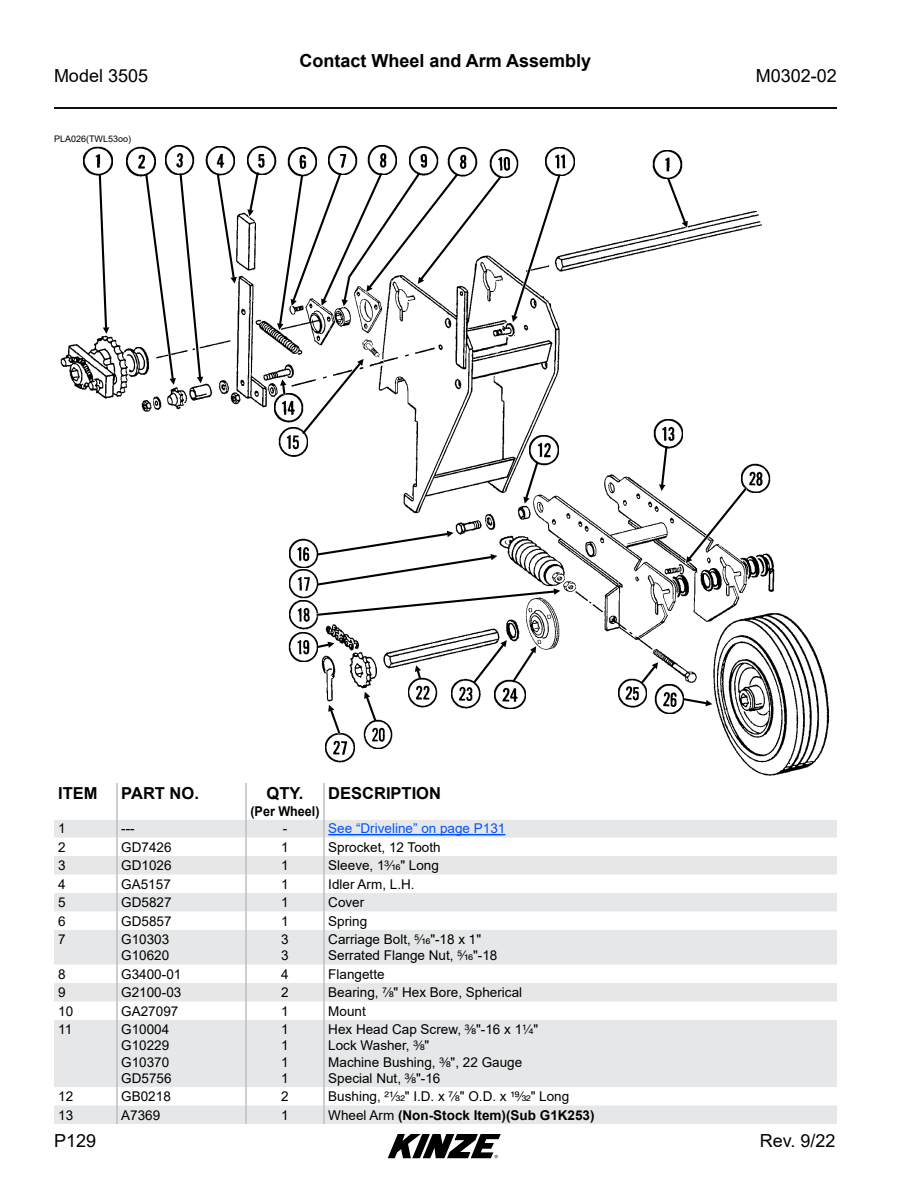
<style>
.page{position:relative;width:918px;height:1188px;background:#fff}
.page>*{position:absolute;margin:0;border:0;box-sizing:border-box;transform-origin:0 0}
.t1{font:18px "Arial";color:#000}
.t2{font:700 18px "Arial";color:#000}
.t3{font:700 16.5px "Arial";color:#000}
.t4{font:13.5px/16.2px "Arial";color:#000}
.t5{font:700 13.5px "Arial";color:#000}
.t6{font:13.5px "Arial";color:#0054ff}
.t7{font:700 13.5px "Arial";color:#000;scale:.93 1}
.t8{font:9px "Arial";color:#000}
.s1{font-family:"Helvetica LT Std Fractions"}
.s2{font-weight:400}
</style>
<div class="page">
<img style="left:61px;top:211px;width:769px;height:565px">
<svg style="left:95px;top:175px;width:17px;height:162px"></svg>
<svg style="left:141px;top:174px;width:65px;height:215px"></svg>
<svg style="left:213px;top:174px;width:50px;height:114px"></svg>
<svg style="left:274px;top:174px;width:291px;height:160px"></svg>
<svg style="left:519px;top:460px;width:24px;height:48px"></svg>
<svg style="left:656px;top:448px;width:16px;height:47px"></svg>
<svg style="left:663px;top:179px;width:30px;height:54px"></svg>
<img style="left:654px;top:419px;width:29px;height:29px">
<img style="left:530px;top:436px;width:29px;height:29px">
<img style="left:545px;top:147px;width:30px;height:29px">
<img style="left:490px;top:149px;width:28px;height:29px">
<img style="left:165px;top:146px;width:29px;height:28px">
<img style="left:83px;top:147px;width:30px;height:28px">
<img style="left:409px;top:146px;width:29px;height:29px">
<img style="left:247px;top:146px;width:29px;height:28px">
<img style="left:328px;top:146px;width:29px;height:28px">
<img style="left:368px;top:146px;width:29px;height:28px">
<img style="left:126px;top:147px;width:30px;height:29px">
<img style="left:206px;top:146px;width:29px;height:29px">
<img style="left:288px;top:147px;width:29px;height:29px">
<img style="left:448px;top:147px;width:29px;height:29px">
<img style="left:653px;top:150px;width:29px;height:29px">
<svg style="left:299px;top:353px;width:71px;height:84px"></svg>
<svg style="left:318px;top:638px;width:21px;height:14px"></svg>
<svg style="left:359px;top:687px;width:21px;height:35px"></svg>
<svg style="left:410px;top:661px;width:15px;height:17px"></svg>
<svg style="left:470px;top:634px;width:72px;height:52px"></svg>
<img style="left:364px;top:720px;width:28px;height:29px">
<img style="left:289px;top:539px;width:27px;height:59px">
<img style="left:279px;top:427px;width:29px;height:29px">
<img style="left:289px;top:632px;width:29px;height:30px">
<img style="left:289px;top:600px;width:29px;height:29px">
<img style="left:274px;top:393px;width:29px;height:29px">
<svg style="left:277px;top:376px;width:13px;height:19px"></svg>
<img style="left:452px;top:676px;width:29px;height:32px">
<img style="left:408px;top:678px;width:29px;height:29px">
<img style="left:494px;top:680px;width:32px;height:29px">
<img style="left:326px;top:733px;width:28px;height:29px">
<img style="left:741px;top:464px;width:29px;height:29px">
<svg style="left:316px;top:527px;width:248px;height:93px"></svg>
<svg style="left:680px;top:485px;width:70px;height:84px"></svg>
<svg style="left:637px;top:657px;width:27px;height:30px"></svg>
<svg style="left:684px;top:694px;width:32px;height:16px"></svg>
<img style="left:618px;top:679px;width:29px;height:28px">
<img style="left:655px;top:684px;width:29px;height:29px">
<div style="left:539px;top:719px;width:110px;height:76px;background:#fff"></div>
<svg style="left:323px;top:700px;width:21px;height:36px"></svg>
<svg style="left:54px;top:820px;width:783px;height:304px;fill:#e6e7e8"></svg>
<hr style="left:116px;top:783px;width:2px;height:37px;background:#bcbec0">
<hr style="left:245px;top:783px;width:2px;height:37px;background:#bcbec0">
<hr style="left:323px;top:783px;width:2px;height:37px;background:#bcbec0">
<svg style="left:116px;top:820px;width:2px;height:110px"></svg>
<svg style="left:245px;top:820px;width:2px;height:110px"></svg>
<svg style="left:323px;top:820px;width:2px;height:110px"></svg>
<hr style="left:116px;top:930px;width:2px;height:35px;background:#bcbec0">
<hr style="left:245px;top:930px;width:2px;height:35px;background:#bcbec0">
<hr style="left:323px;top:930px;width:2px;height:35px;background:#bcbec0">
<svg style="left:116px;top:965px;width:2px;height:55px"></svg>
<svg style="left:245px;top:965px;width:2px;height:55px"></svg>
<svg style="left:323px;top:965px;width:2px;height:55px"></svg>
<hr style="left:116px;top:1020px;width:2px;height:67px;background:#bcbec0">
<hr style="left:245px;top:1020px;width:2px;height:67px;background:#bcbec0">
<hr style="left:323px;top:1020px;width:2px;height:67px;background:#bcbec0">
<svg style="left:116px;top:1087px;width:2px;height:37px"></svg>
<svg style="left:245px;top:1087px;width:2px;height:37px"></svg>
<svg style="left:323px;top:1087px;width:2px;height:37px"></svg>
<hr style="left:328px;top:834px;width:177px;height:1px;background:#0054ff">
<hr style="left:54px;top:107px;width:783px;height:2px;background:#000">
<svg style="left:388px;top:1134px;width:113px;height:24px"></svg>
<h1 class="t2" style="left:299px;top:48px;width:293px">Contact Wheel and Arm Assembly</h1>
<h1 class="t1" style="left:54px;top:63px;width:96px">Model 3505</h1>
<h1 class="t1" style="left:756px;top:63px;width:83px">M0302-02</h1>
<p class="t8" style="left:54px;top:132px;width:79px">PLA026(TWL53oo)</p>
<p class="t3" style="left:58px;top:782px;width:41px">ITEM</p>
<p class="t3" style="left:121px;top:782px;width:79px">PART NO.</p>
<p class="t3" style="left:267px;top:782px;width:38px">QTY.</p>
<p class="t7" style="left:250px;top:801px;width:76px">(Per Wheel)</p>
<p class="t3" style="left:328px;top:782px;width:114px">DESCRIPTION</p>
<p class="t4" style="left:58px;top:820px;width:9px">1</p>
<p class="t4" style="left:121px;top:820px;width:15px">---</p>
<p class="t4" style="left:283px;top:820px;width:6px">-</p>
<p class="t6" style="left:328px;top:819px;width:179px">See “Driveline” on page P131</p>
<p class="t4" style="left:58px;top:839px;width:9px">2</p>
<p class="t4" style="left:121px;top:839px;width:52px">GD7426</p>
<p class="t4" style="left:281px;top:839px;width:9px">1</p>
<p class="t4" style="left:328px;top:839px;width:114px">Sprocket, 12 Tooth</p>
<p class="t4" style="left:58px;top:857px;width:9px">3</p>
<p class="t4" style="left:121px;top:857px;width:52px">GD1026</p>
<p class="t4" style="left:281px;top:857px;width:9px">1</p>
<p class="t4" style="left:328px;top:857px;width:112px">Sleeve, 1<span class="s1">3∕16</span>" Long</p>
<p class="t4" style="left:58px;top:876px;width:9px">4</p>
<p class="t4" style="left:121px;top:876px;width:51px">GA5157</p>
<p class="t4" style="left:281px;top:876px;width:9px">1</p>
<p class="t4" style="left:328px;top:876px;width:88px">Idler Arm, L.H.</p>
<p class="t4" style="left:58px;top:894px;width:9px">5</p>
<p class="t4" style="left:121px;top:894px;width:52px">GD5827</p>
<p class="t4" style="left:281px;top:894px;width:9px">1</p>
<p class="t4" style="left:328px;top:894px;width:38px">Cover</p>
<p class="t4" style="left:58px;top:913px;width:9px">6</p>
<p class="t4" style="left:121px;top:913px;width:52px">GD5857</p>
<p class="t4" style="left:281px;top:913px;width:9px">1</p>
<p class="t4" style="left:328px;top:913px;width:41px">Spring</p>
<p class="t4" style="left:58px;top:931px;width:9px">7</p>
<p class="t4" style="left:121px;top:931px;width:50px">G10303<br>G10620</p>
<p class="t4" style="left:281px;top:931px;width:9px">3<br>3</p>
<p class="t4" style="left:328px;top:931px;width:171px">Carriage Bolt, <span class="s1">5∕16</span>"-18 x <span class="s1">1</span>"<br>Serrated Flange Nut, <span class="s1">5∕16</span>"-18</p>
<p class="t4" style="left:58px;top:966px;width:9px">8</p>
<p class="t4" style="left:121px;top:966px;width:62px">G3400-01</p>
<p class="t4" style="left:281px;top:966px;width:9px">4</p>
<p class="t4" style="left:328px;top:966px;width:58px">Flangette</p>
<p class="t4" style="left:58px;top:984px;width:9px">9</p>
<p class="t4" style="left:121px;top:984px;width:62px">G2100-03</p>
<p class="t4" style="left:281px;top:984px;width:9px">2</p>
<p class="t4" style="left:328px;top:984px;width:195px">Bearing, <span class="s1">⅞</span>" Hex Bore, Spherical</p>
<p class="t4" style="left:58px;top:1003px;width:17px">10</p>
<p class="t4" style="left:121px;top:1003px;width:59px">GA27097</p>
<p class="t4" style="left:281px;top:1003px;width:9px">1</p>
<p class="t4" style="left:328px;top:1003px;width:39px">Mount</p>
<p class="t4" style="left:58px;top:1021px;width:16px">11</p>
<p class="t4" style="left:121px;top:1021px;width:52px">G10004<br>G10229<br>G10370<br>GD5756</p>
<p class="t4" style="left:281px;top:1021px;width:9px;text-align:justify">1<br>1<br>1<br>1</p>
<p class="t4" style="left:328px;top:1021px;width:211px">Hex Head Cap Screw, <span class="s1">⅜</span>"-16 x 1<span class="s1">¼</span>"<br>Lock Washer, <span class="s1">⅜</span>"<br>Machine Bushing, <span class="s1">⅜</span>", 22 Gauge<br>Special Nut, <span class="s1">⅜</span>"-16</p>
<p class="t4" style="left:58px;top:1088px;width:17px">12</p>
<p class="t4" style="left:121px;top:1088px;width:51px">GB0218</p>
<p class="t4" style="left:281px;top:1088px;width:9px">2</p>
<p class="t4" style="left:328px;top:1088px;width:242px">Bushing, <span class="s1">21∕32</span>" I.D. x <span class="s1">⅞</span>" O.D. x <span class="s1">19∕32</span>" Long</p>
<p class="t4" style="left:58px;top:1107px;width:17px">13</p>
<p class="t4" style="left:121px;top:1107px;width:41px">A7369</p>
<p class="t4" style="left:281px;top:1107px;width:9px">1</p>
<p class="t5" style="left:328px;top:1105px;width:268px"><span class="s2">Wheel Arm</span> (Non-Stock Item)(Sub G1K253)</p>
<h1 class="t1" style="left:54px;top:1128px;width:44px">P129</h1>
<h1 class="t1" style="left:760px;top:1128px;width:77px">Rev. 9/22</h1>
</div>
